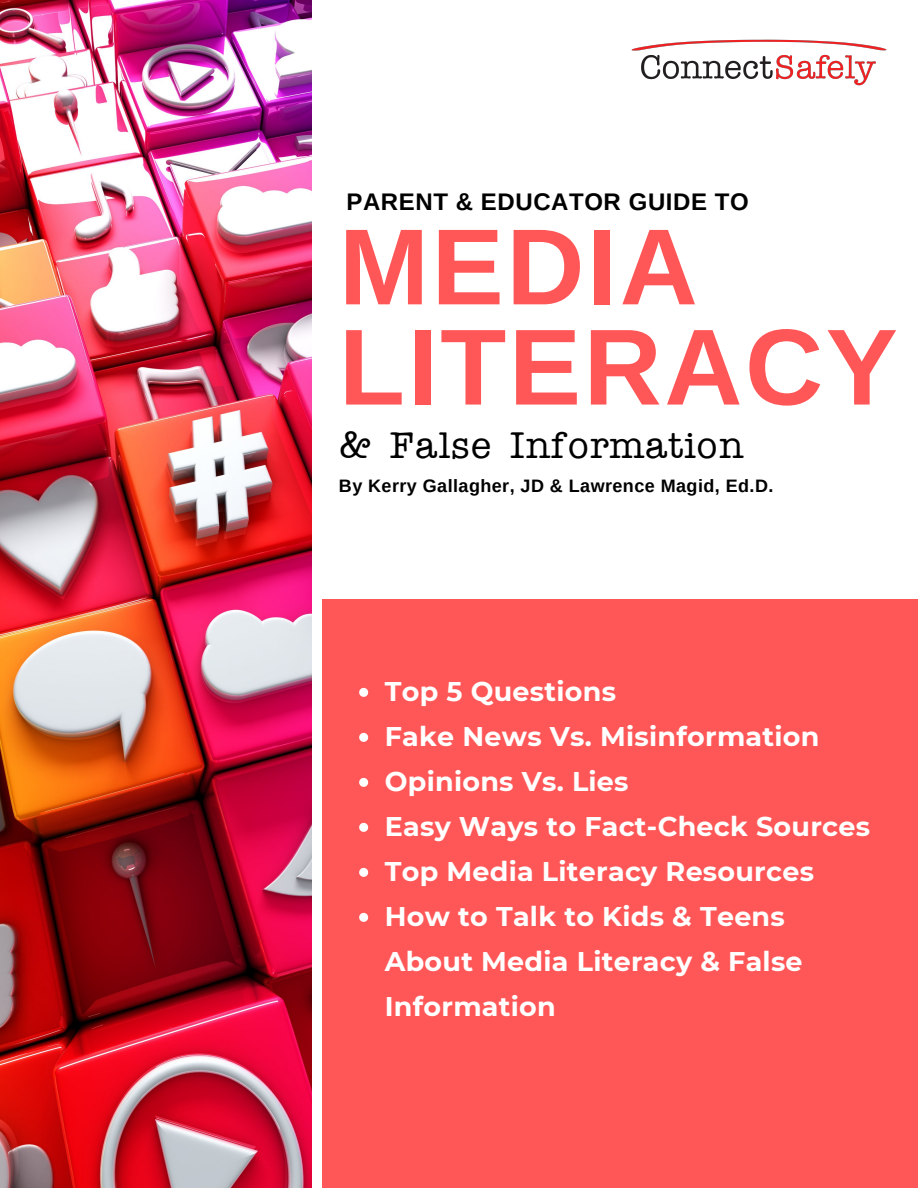
<style>
.page{position:relative;width:918px;height:1188px;background:#fff}
.page>*{position:absolute;margin:0;border:0;box-sizing:border-box;transform-origin:0 0}
.t1{font:700 108.15px/100.2px "Arimo";letter-spacing:.025em;color:#ff5757}
.t2{font:38.25px "Typewriter";letter-spacing:.025em;color:#000}
.t3{font:700 27px/45px "Montserrat";letter-spacing:.01em;color:#fff}
.t4{font:700 24px "Arimo";letter-spacing:.025em;color:#000}
.t5{font:700 18px "Arimo";letter-spacing:.025em;color:#000}
</style>
<div class="page">
<img style="left:0;top:0;width:312px;height:1188px">
<div style="left:322px;top:600px;width:596px;height:588px;background:#ff5757"></div>
<img style="left:631px;top:39px;width:256px;height:47px">
<svg style="left:359px;top:688px;width:9px;height:9px"></svg>
<svg style="left:359px;top:733px;width:9px;height:9px"></svg>
<svg style="left:359px;top:778px;width:9px;height:9px"></svg>
<svg style="left:359px;top:823px;width:9px;height:9px"></svg>
<svg style="left:359px;top:868px;width:9px;height:9px"></svg>
<svg style="left:359px;top:913px;width:9px;height:9px"></svg>
<p class="t4" style="left:347px;top:188px;width:404px">PARENT &amp; EDUCATOR GUIDE TO</p>
<p class="t1" style="left:339px;top:217px;width:560px">MEDIA<br>LITERACY</p>
<p class="t2" style="left:339px;top:432px;width:406px">&amp; False Information</p>
<p class="t5" style="left:339px;top:475px;width:436px">By Kerry Gallagher, JD &amp; Lawrence Magid, Ed.D.</p>
<p class="t3" style="left:385px;top:669px;width:233px">Top 5 Questions</p>
<p class="t3" style="left:385px;top:714px;width:436px">Fake News Vs. Misinformation</p>
<p class="t3" style="left:385px;top:759px;width:245px">Opinions Vs. Lies</p>
<p class="t3" style="left:385px;top:804px;width:487px">Easy Ways to Fact-Check Sources</p>
<p class="t3" style="left:385px;top:849px;width:431px">Top Media Literacy Resources</p>
<p class="t3" style="left:385px;top:894px;width:419px">How to Talk to Kids &amp; Teens<br>About Media Literacy &amp; False<br>Information</p>
</div>
